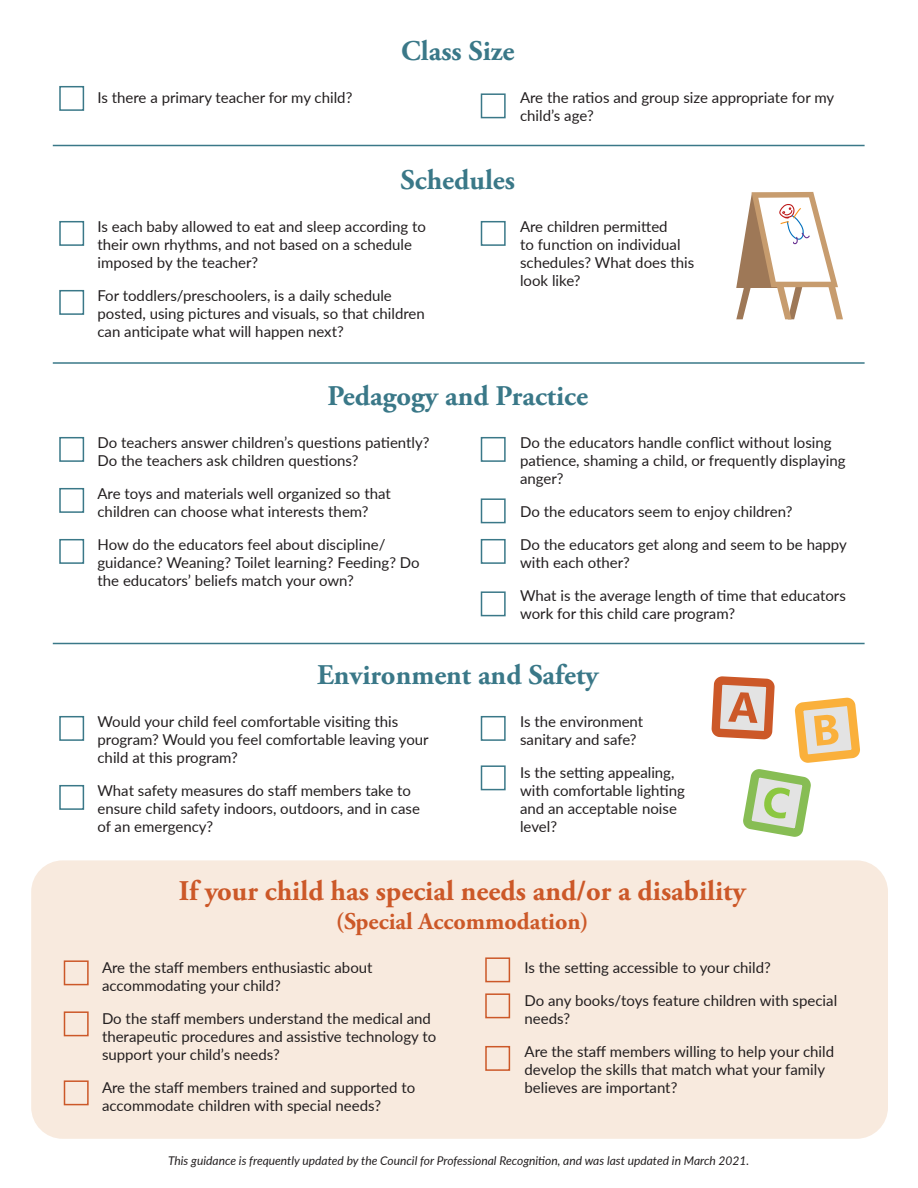
<style>
.page{position:relative;width:918px;height:1188px;background:#fff}
.page>*{position:absolute;margin:0;border:0;box-sizing:border-box;transform-origin:0 0}
.t1{font:700 28.5px "Adobe Garamond Pro";color:#3a7888}
.t2{font:700 28.5px "Adobe Garamond Pro";color:#cc5828}
.t3{font:700 24px "Adobe Garamond Pro";color:#cc5828}
.t4{font:15px/18px "Lato";color:#231f20}
.t5{font:italic 12px "Lato";color:#231f20}
</style>
<div class="page">
<div style="left:59px;top:86px;width:25px;height:25px;border:2px solid #3a7888"></div>
<div style="left:481px;top:93px;width:25px;height:25px;border:2px solid #3a7888"></div>
<div style="left:59px;top:221px;width:25px;height:25px;border:2px solid #3a7888"></div>
<div style="left:481px;top:221px;width:25px;height:25px;border:2px solid #3a7888"></div>
<div style="left:59px;top:290px;width:25px;height:25px;border:2px solid #3a7888"></div>
<div style="left:59px;top:437px;width:25px;height:25px;border:2px solid #3a7888"></div>
<div style="left:481px;top:437px;width:25px;height:25px;border:2px solid #3a7888"></div>
<div style="left:59px;top:488px;width:25px;height:25px;border:2px solid #3a7888"></div>
<div style="left:481px;top:498px;width:25px;height:25px;border:2px solid #3a7888"></div>
<div style="left:59px;top:539px;width:25px;height:25px;border:2px solid #3a7888"></div>
<div style="left:481px;top:539px;width:25px;height:25px;border:2px solid #3a7888"></div>
<div style="left:59px;top:716px;width:25px;height:25px;border:2px solid #3a7888"></div>
<div style="left:481px;top:716px;width:25px;height:25px;border:2px solid #3a7888"></div>
<div style="left:59px;top:785px;width:25px;height:25px;border:2px solid #3a7888"></div>
<div style="left:481px;top:765px;width:25px;height:25px;border:2px solid #3a7888"></div>
<div style="left:31px;top:860px;width:857px;height:279px;background:#f8eade;border-radius:32px"></div>
<div style="left:64px;top:960px;width:25px;height:25px;border:2px solid #cc5828"></div>
<div style="left:485px;top:957px;width:25px;height:25px;border:2px solid #cc5828"></div>
<div style="left:64px;top:1011px;width:25px;height:25px;border:2px solid #cc5828"></div>
<div style="left:485px;top:993px;width:25px;height:25px;border:2px solid #cc5828"></div>
<div style="left:64px;top:1080px;width:25px;height:25px;border:2px solid #cc5828"></div>
<div style="left:485px;top:1046px;width:25px;height:25px;border:2px solid #cc5828"></div>
<hr style="left:53px;top:145px;width:812px;height:1px;background:#3a7888">
<hr style="left:53px;top:362px;width:812px;height:2px;background:#3a7888">
<hr style="left:53px;top:643px;width:812px;height:1px;background:#3a7888">
<svg style="left:736px;top:192px;width:107px;height:127px"></svg>
<svg style="left:711px;top:676px;width:149px;height:161px"></svg>
<div style="left:481px;top:591px;width:25px;height:25px;border:2px solid #3a7888"></div>
<p class="t1" style="left:401px;top:34px;width:115px">Class Size</p>
<p class="t4" style="left:98px;top:88px;width:256px">Is there a primary teacher for my child?</p>
<p class="t4" style="left:520px;top:88px;width:316px">Are the ratios and group size appropriate for my child’s age?</p>
<p class="t1" style="left:400px;top:163px;width:116px">Schedules</p>
<p class="t4" style="left:98px;top:217px;width:330px">Is each baby allowed to eat and sleep according to their own rhythms, and not based on a schedule imposed by the teacher?</p>
<p class="t4" style="left:98px;top:286px;width:329px">For toddlers/preschoolers, is a daily schedule posted, using pictures and visuals, so that children can anticipate what will happen next?</p>
<p class="t4" style="left:520px;top:217px;width:176px">Are children permitted<br>to function on individual schedules? What does this look like?</p>
<p class="t1" style="left:328px;top:379px;width:262px">Pedagogy and Practice</p>
<p class="t4" style="left:98px;top:433px;width:334px">Do teachers answer children’s questions patiently?<br>Do the teachers ask children questions?</p>
<p class="t4" style="left:98px;top:484px;width:295px">Are toys and materials well organized so that children can choose what interests them?</p>
<p class="t4" style="left:98px;top:535px;width:324px">How do the educators feel about discipline/ guidance? Weaning? Toilet learning? Feeding? Do the educators’ beliefs match your own?</p>
<p class="t4" style="left:520px;top:433px;width:327px">Do the educators handle conflict without losing patience, shaming a child, or frequently displaying anger?</p>
<p class="t4" style="left:520px;top:502px;width:274px">Do the educators seem to enjoy children?</p>
<p class="t4" style="left:520px;top:535px;width:328px">Do the educators get along and seem to be happy with each other?</p>
<p class="t4" style="left:520px;top:586px;width:327px">What is the average length of time that educators work for this child care program?</p>
<p class="t1" style="left:317px;top:658px;width:283px">Environment and Safety</p>
<p class="t4" style="left:98px;top:712px;width:333px">Would your child feel comfortable visiting this program? Would you feel comfortable leaving your child at this program?</p>
<p class="t4" style="left:98px;top:781px;width:324px">What safety measures do staff members take to ensure child safety indoors, outdoors, and in case of an emergency?</p>
<p class="t4" style="left:520px;top:712px;width:125px">Is the environment sanitary and safe?</p>
<p class="t4" style="left:520px;top:763px;width:166px">Is the setting appealing, with comfortable lighting and an acceptable noise level?</p>
<p class="t2" style="left:179px;top:874px;width:569px">If your child has special needs and/or a disability</p>
<p class="t3" style="left:336px;top:907px;width:254px">(Special Accommodation)</p>
<p class="t4" style="left:102px;top:958px;width:272px">Are the staff members enthusiastic about accommodating your child?</p>
<p class="t4" style="left:102px;top:1009px;width:336px">Do the staff members understand the medical and therapeutic procedures and assistive technology to support your child’s needs?</p>
<p class="t4" style="left:102px;top:1078px;width:315px">Are the staff members trained and supported to accommodate children with special needs?</p>
<p class="t4" style="left:525px;top:958px;width:248px">Is the setting accessible to your child?</p>
<p class="t4" style="left:525px;top:991px;width:314px">Do any books/toys feature children with special needs?</p>
<p class="t4" style="left:525px;top:1042px;width:311px">Are the staff members willing to help your child develop the skills that match what your family believes are important?</p>
<p class="t5" style="left:168px;top:1152px;width:583px">This guidance is frequently updated by the Council for Professional Recognition, and was last updated in March 2021.</p>
</div>
